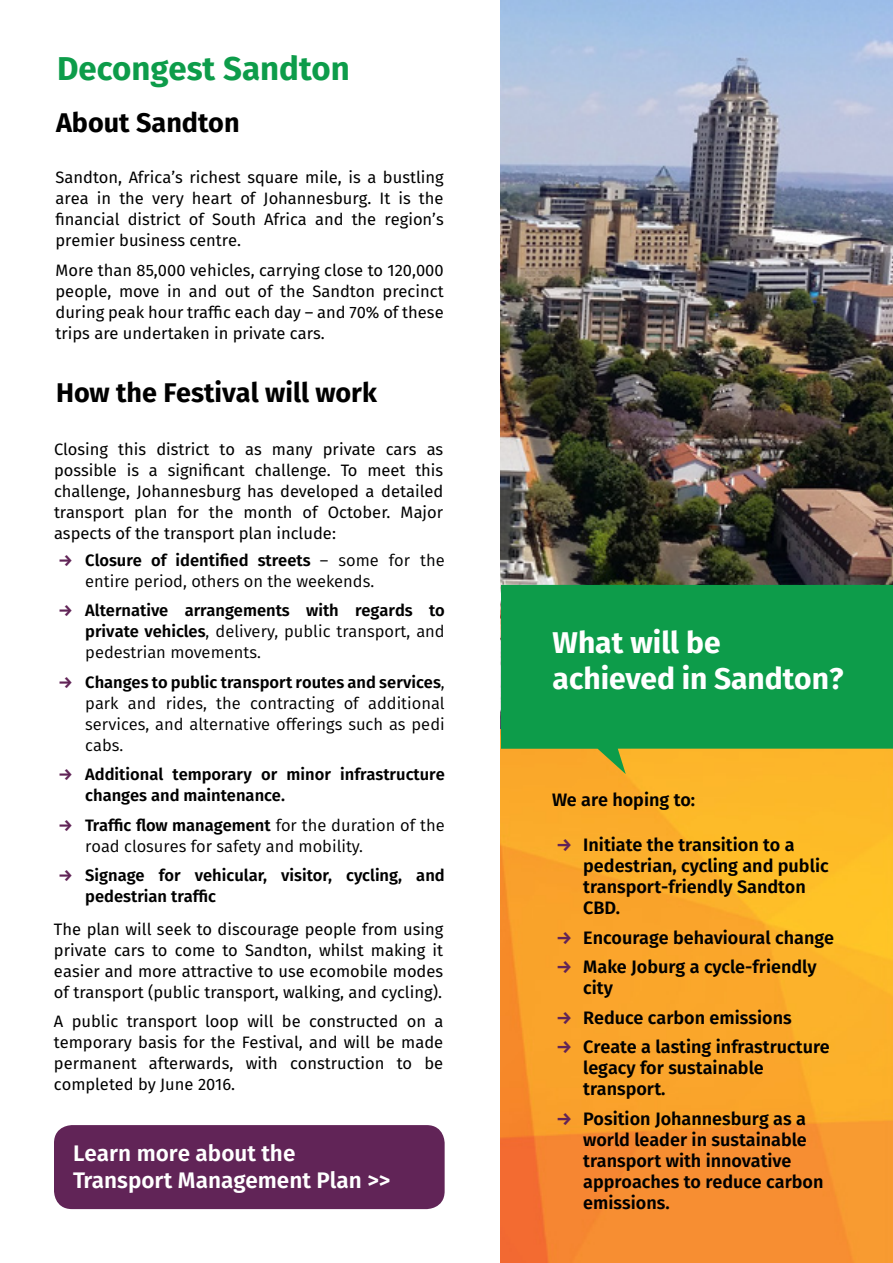
<style>
.page{position:relative;width:893px;height:1263px;background:#fff}
.page>*{position:absolute;margin:0;border:0;box-sizing:border-box;transform-origin:0 0}
.t1{font:700 33px "Fira Sans";color:#0d9c4a}
.t2{font:700 30px/36px "Fira Sans";color:#fff}
.t3{font:700 27px "Fira Sans";color:#000}
.t4{font:600 22.5px/27px "Fira Sans";color:#fff}
.t5{font:600 18px/21px "Fira Sans";color:#000}
.t6{font:16.5px/21px "Fira Sans";color:#000;text-align:justify}
.t7{font:16.5px/21px "Fira Sans";color:#000}
.t8{font:600 16.5px/21px "Fira Sans";color:#000}
.s1{font-weight:700;color:#612457}
.s2{font-weight:600}
.s3{font-weight:400}
</style>
<div class="page">
<img style="left:500px;top:0;width:393px;height:729px">
<img style="left:500px;top:729px;width:393px;height:534px">
<svg style="left:501px;top:585px;width:392px;height:189px;background:#2c9e45"></svg>
<div style="left:54px;top:1125px;width:391px;height:84px;background:#612457;border-radius:18px"></div>
<h1 class="t1" style="left:57px;top:41px;width:294px">Decongest Sandton</h1>
<h3 class="t3" style="left:56px;top:99px;width:185px">About Sandton</h3>
<p class="t6" style="left:56px;top:166px;width:390px">Sandton, Africa’s richest square mile, is a bustling area in the very heart of Johannesburg. It is the financial district of South Africa and the region’s premier business centre.</p>
<p class="t6" style="left:56px;top:259px;width:390px">More than 85,000 vehicles, carrying close to 120,000 people, move in and out of the Sandton precinct during peak hour traffic each day – and 70% of these trips are undertaken in private cars.</p>
<h3 class="t3" style="left:56px;top:370px;width:322px">How the Festival will work</h3>
<p class="t6" style="left:54px;top:438px;width:391px">Closing this district to as many private cars as possible is a significant challenge. To meet this challenge, Johannesburg has developed a detailed transport plan for the month of October. Major aspects of the transport plan include:</p>
<p class="t7" style="left:85px;top:549px;width:361px;text-indent:-27px"><span class="s1">→</span> <span class="s2">Closure of identified streets</span> – some for the entire period, others on the weekends.</p>
<p class="t8" style="left:85px;top:599px;width:361px;text-align:justify;text-indent:-27px"><span class="s1">→</span> Alternative arrangements with regards to private vehicles<span class="s3">, delivery, public transport, and pedestrian movements.</span></p>
<p class="t7" style="left:85px;top:671px;width:361px;text-align:justify;text-indent:-27px"><span class="s1">→</span> <span class="s2">Changes to public transport routes and services</span>, park and rides, the contracting of additional services, and alternative offerings such as pedi cabs.</p>
<p class="t8" style="left:85px;top:763px;width:361px;text-indent:-27px"><span class="s1">→</span> Additional temporary or minor infrastructure changes and maintenance.</p>
<p class="t7" style="left:85px;top:814px;width:361px;text-indent:-27px"><span class="s1">→</span> <span class="s2">Traffic flow management</span> for the duration of the road closures for safety and mobility.</p>
<p class="t8" style="left:85px;top:864px;width:361px;text-indent:-27px"><span class="s1">→</span> Signage for vehicular, visitor, cycling, and pedestrian traffic</p>
<p class="t6" style="left:54px;top:918px;width:391px">The plan will seek to discourage people from using private cars to come to Sandton, whilst making it easier and more attractive to use ecomobile modes of transport (public transport, walking, and cycling).</p>
<p class="t6" style="left:54px;top:1010px;width:391px">A public transport loop will be constructed on a temporary basis for the Festival, and will be made permanent afterwards, with construction to be completed by June 2016.</p>
<h3 class="t4" style="left:73px;top:1138px;width:319px">Learn more about the<br>Transport Management Plan &gt;&gt;</h3>
<h2 class="t2" style="left:553px;top:623px;width:292px">What will be achieved in Sandton?</h2>
<p class="t5" style="left:552px;top:788px;width:144px">We are hoping to:</p>
<p class="t5" style="left:583px;top:833px;width:247px;text-indent:-27px"><span class="s1">→</span> Initiate the transition to a pedestrian, cycling and public transport-friendly Sandton<br>CBD.</p>
<p class="t5" style="left:556px;top:926px;width:279px"><span class="s1">→</span> Encourage behavioural change</p>
<p class="t5" style="left:583px;top:955px;width:235px;text-indent:-27px"><span class="s1">→</span> Make Joburg a cycle-friendly city</p>
<p class="t5" style="left:556px;top:1006px;width:237px"><span class="s1">→</span> Reduce carbon emissions</p>
<p class="t5" style="left:583px;top:1035px;width:248px;text-indent:-27px"><span class="s1">→</span> Create a lasting infrastructure legacy for sustainable transport.</p>
<p class="t5" style="left:583px;top:1107px;width:242px;text-indent:-27px"><span class="s1">→</span> Position Johannesburg as a world leader in sustainable transport with innovative approaches to reduce carbon emissions.</p>
</div>
